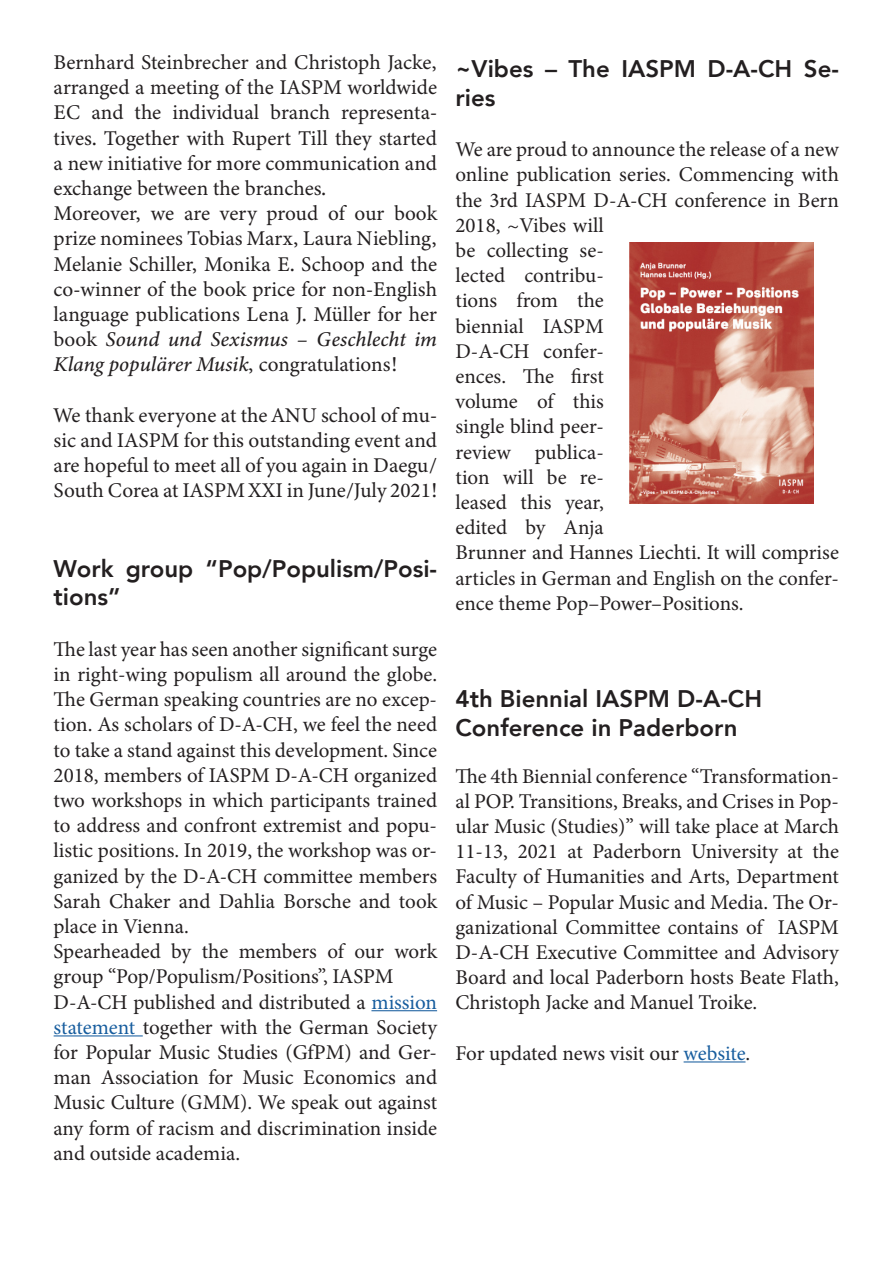
<style>
.page{position:relative;width:893px;height:1263px;background:#fff}
.page>*{position:absolute;margin:0;border:0;box-sizing:border-box;transform-origin:0 0}
.t1{font:800 24px/28.8px "Avenir";color:#231f20}
.t2{font:21px/25.2px "Minion Pro";color:#231f20;text-align:justify}
.t3{font:21px/25.2px "Minion Variable Concept";color:#231f20;text-align:justify}
.s1{font-style:italic}
.s2{color:#175d9e}
</style>
<div class="page">
<hr style="left:371px;top:1010px;width:66px;height:1px;background:#175d9e">
<hr style="left:54px;top:1035px;width:89px;height:1px;background:#175d9e">
<hr style="left:684px;top:1061px;width:61px;height:1px;background:#175d9e">
<img style="left:629px;top:243px;width:184px;height:260px">
<p class="t3" style="left:54px;top:49px;width:385px">Bernhard Steinbrecher and Christoph Jacke, arranged a meeting of the IASPM worldwide EC and the individual branch representa&shy;tives. Together with Rupert Till they started a new initiative for more communication and exchange between the branches.</p>
<p class="t3" style="left:54px;top:201px;width:385px">Moreover, we are very proud of our book prize nominees Tobias Marx, Laura Niebling, Melanie Schiller, Monika E. Schoop and the co-winner of the book price for non-English language publications Lena J. Müller for her book <span class="s1">Sound und Sexismus – Geschlecht im Klang populärer Musik</span>, congratulations!</p>
<p class="t3" style="left:54px;top:402px;width:385px">We thank everyone at the ANU school of mu&shy;sic and IASPM for this outstanding event and are hopeful to meet all of you again in Daegu/ South Corea at IASPM XXI in June/July 2021!</p>
<p class="t1" style="left:54px;top:554px;width:385px">Work group “Pop/Populism/Posi&shy;tions”</p>
<p class="t2" style="left:54px;top:637px;width:385px">The last year has seen another significant surge in right-wing populism all around the globe.<br>The German speaking countries are no excep&shy;tion. As scholars of D-A-CH, we feel the need to take a stand against this development. Since 2018, members of IASPM D-A-CH organized two workshops in which participants trained to address and confront extremist and popu&shy;listic positions. In 2019, the workshop was or&shy;ganized by the D-A-CH committee members Sarah Chaker and Dahlia Borsche and took place in Vienna.</p>
<p class="t2" style="left:54px;top:939px;width:385px">Spearheaded by the members of our work group “Pop/Populism/Positions”, IASPM</p>
<p class="t2" style="left:54px;top:989px;width:385px">D-A-CH published and distributed a <span class="s2">mission statement</span> together with the German Society for Popular Music Studies (GfPM) and Ger&shy;man Association for Music Economics and Music Culture (GMM). We speak out against any form of racism and discrimination inside and outside academia.</p>
<p class="t1" style="left:455px;top:54px;width:385px">~Vibes – The IASPM D-A-CH Se&shy;ries</p>
<p class="t2" style="left:455px;top:137px;width:385px;text-align:left">We are proud to announce the release of a new online publication series. Commencing with the 3rd IASPM D-A-CH conference in Bern<br>2018, ~Vibes will<br>be collecting se-<br>lected contribu-<br>tions from the<br>biennial IASPM<br>D-A-CH confer-<br>ences. The first<br>volume of this<br>single blind peer-<br>review publica-<br>tion will be re-<br>leased this year,<br>edited by Anja<br>Brunner and Hannes Liechti. It will comprise articles in German and English on the confer&shy;ence theme Pop–Power–Positions.</p>
<p class="t1" style="left:455px;top:684px;width:308px">4th Biennial IASPM D-A-CH</p>
<p class="t1" style="left:455px;top:713px;width:284px">Conference in Paderborn</p>
<p class="t2" style="left:455px;top:763px;width:385px">The 4th Biennial conference “Transformation&shy;al POP. Transitions, Breaks, and Crises in Pop&shy;ular Music (Studies)” will take place at March 11-13, 2021 at Paderborn University at the Faculty of Humanities and Arts, Department of Music – Popular Music and Media. The Or&shy;ganizational Committee contains of IASPM D-A-CH Executive Committee and Advisory Board and local Paderborn hosts Beate Flath, Christoph Jacke and Manuel Troike.</p>
<p class="t2" style="left:455px;top:1041px;width:296px">For updated news visit our <span class="s2">website</span>.</p>
</div>
